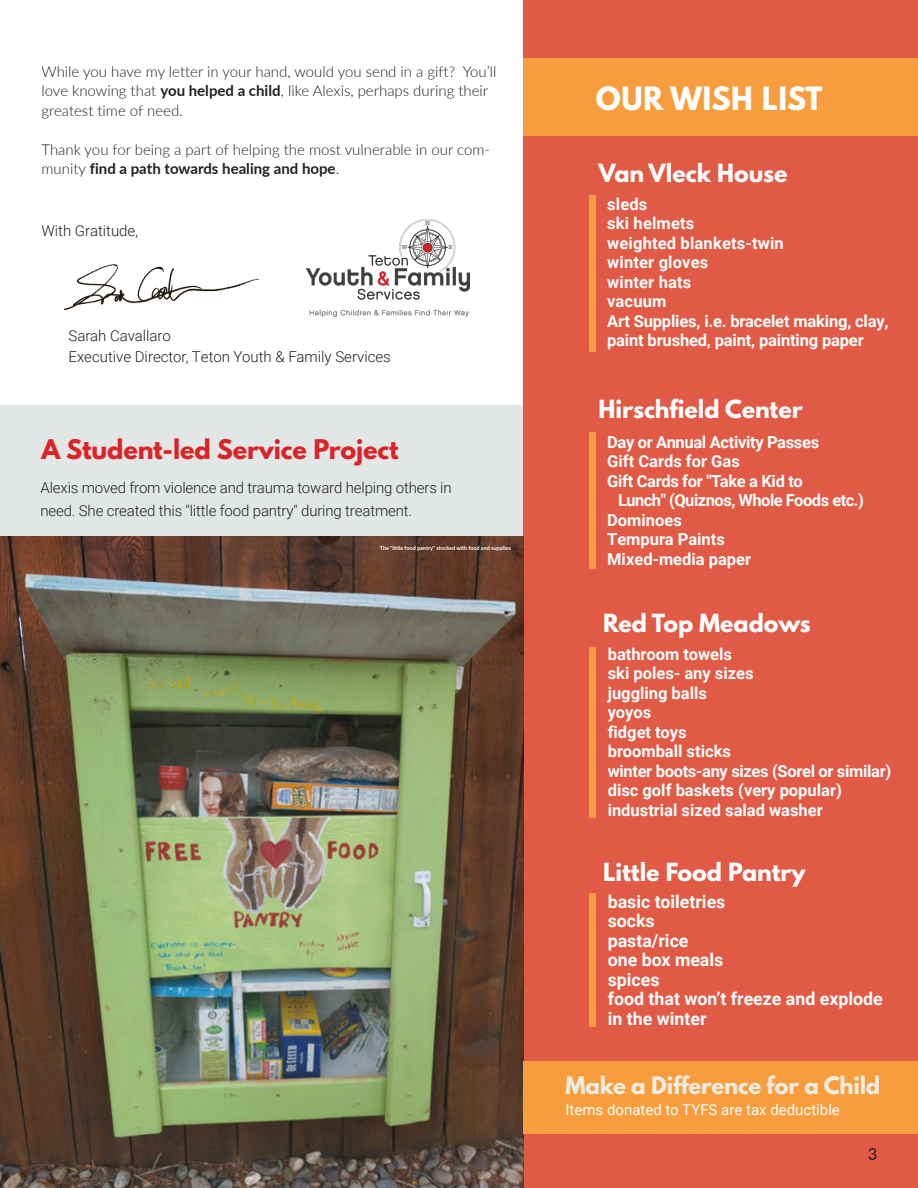
<style>
.page{position:relative;width:918px;height:1188px;background:#fff}
.page>*{position:absolute;margin:0;border:0;box-sizing:border-box;transform-origin:0 0}
.t1{font:700 28.5px "League Spartan";letter-spacing:.02em;color:#fff}
.t2{font:700 24px "League Spartan";letter-spacing:-.005em;color:#db232a}
.t3{font:700 22.2px "League Spartan";color:#fff}
.t4{font:700 21.3px "League Spartan";letter-spacing:-.01em;color:#eeece0}
.t5{font:700 17.7px/19.5px "Roboto";color:#fff}
.t6{font:700 16.5px/19.5px "Roboto";color:#fff}
.t7{font:700 16.5px "Roboto";letter-spacing:-.02em;color:#fff}
.t8{font:700 16.5px "Roboto";letter-spacing:-.03em;color:#fff}
.Body_Text_2{font:16.5px "Lato";color:#231f20}
.t9{font:300 15px/19.5px "Lato";color:#231f20}
.t10{font:300 15px/22.5px "Roboto";letter-spacing:-.01em;color:#231f20}
.t11{font:15px "Roboto";color:#fff}
.t12{font:700 5.55px "Lato";letter-spacing:-.01em;color:#fff}
.s1{font-weight:700}
</style>
<div class="page">
<div style="left:0;top:405px;width:524px;height:535px;background:#e2e6e4"></div>
<div style="left:524px;top:0;width:394px;height:1188px;background:#e15a45"></div>
<img style="left:0;top:537px;width:524px;height:651px">
<img style="left:63px;top:264px;width:197px;height:47px">
<div style="left:524px;top:58px;width:394px;height:78px;background:#f89d3d"></div>
<div style="left:524px;top:1062px;width:394px;height:72px;background:#f89d3d"></div>
<div style="left:590px;top:195px;width:6px;height:156px;background:#f89d3d"></div>
<div style="left:590px;top:432px;width:6px;height:137px;background:#f89d3d"></div>
<div style="left:590px;top:647px;width:6px;height:171px;background:#f89d3d"></div>
<div style="left:590px;top:894px;width:6px;height:133px;background:#f89d3d"></div>
<img style="left:305px;top:219px;width:165px;height:98px">
<p class="t9" style="left:41px;top:61px;width:457px">While you have my letter in your hand, would you send in a gift? You’ll love knowing that <span class="s1">you helped a child</span>, like Alexis, perhaps during their greatest time of need.</p>
<p class="t9" style="left:41px;top:139px;width:450px">Thank you for being a part of helping the most vulnerable in our com&shy;munity <span class="s1">find a path towards healing and hope</span>.</p>
<p class="t10" style="left:41px;top:218px;width:98px">With Gratitude,</p>
<p class="t10" style="left:68px;top:323px;width:104px">Sarah Cavallaro</p>
<p class="t10" style="left:68px;top:344px;width:324px">Executive Director, Teton Youth &amp; Family Services</p>
<p class="t2" style="left:41px;top:430px;width:359px">A Student-led Service Project</p>
<p class="t10" style="left:40px;top:476px;width:413px">Alexis moved from violence and trauma toward helping others in need. She created this "little food pantry" during treatment.</p>
<p class="t12" style="left:380px;top:544px;width:133px">The "little food pantry" stocked with food and supplies</p>
<p class="t1" style="left:596px;top:76px;width:228px">OUR WISH LIST</p>
<p class="t3" style="left:599px;top:156px;width:190px">Van Vleck House</p>
<p class="t6" style="left:607px;top:193px;width:283px">sleds<br>ski helmets<br>weighted blankets-twin<br>winter gloves<br>winter hats<br>vacuum<br>Art Supplies, i.e. bracelet making, clay, paint brushed, paint, painting paper</p>
<p class="t3" style="left:599px;top:391px;width:206px">Hirschfield Center</p>
<p class="t7" style="left:607px;top:430px;width:214px">Day or Annual Activity Passes</p>
<p class="t6" style="left:607px;top:451px;width:134px">Gift Cards for Gas</p>
<p class="t7" style="left:607px;top:469px;width:197px">Gift Cards for "Take a Kid to</p>
<p class="t8" style="left:618px;top:489px;width:248px">Lunch" (Quiznos, Whole Foods etc.)</p>
<p class="t6" style="left:607px;top:510px;width:76px">Dominoes</p>
<p class="t6" style="left:607px;top:529px;width:119px">Tempura Paints</p>
<p class="t6" style="left:607px;top:549px;width:146px">Mixed-media paper</p>
<p class="t3" style="left:603px;top:606px;width:209px">Red Top Meadows</p>
<p class="t6" style="left:608px;top:643px;width:285px">bathroom towels<br>ski poles- any sizes<br>juggling balls<br>yoyos<br>fidget toys<br>broomball sticks<br>winter boots-any sizes (Sorel or similar) disc golf baskets (very popular) industrial sized salad washer</p>
<p class="t3" style="left:603px;top:854px;width:204px">Little Food Pantry</p>
<p class="t5" style="left:608px;top:891px;width:277px">basic toiletries<br>socks<br>pasta/rice<br>one box meals<br>spices<br>food that won’t freeze and explode in the winter</p>
<p class="t4" style="left:566px;top:1069px;width:316px">Make a Difference for a Child</p>
<p class="t11" style="left:566px;top:1100px;width:276px">Items donated to TYFS are tax deductible</p>
<p class="Body_Text_2" style="left:868px;top:1142px;width:11px">3</p>
</div>
